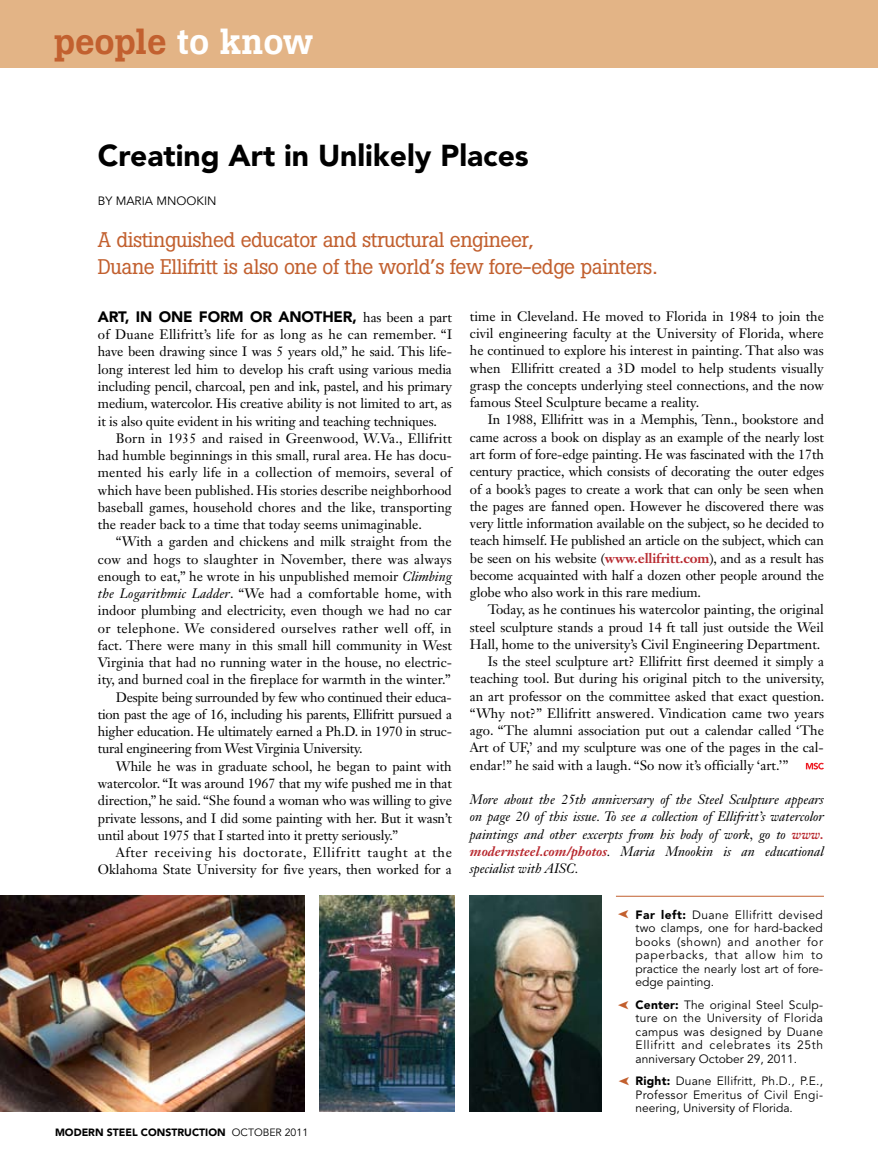
<style>
.page{position:relative;width:878px;height:1175px;background:#fff}
.page>*{position:absolute;margin:0;border:0;box-sizing:border-box;transform-origin:0 0}
.t1{font:500 36px "Boton";color:#c2602f}
.t2{font:900 30px "Avenir LT Std";color:#000}
.t3{font:21px/27px "Boton";letter-spacing:-.02em;color:#c2602f}
.t4{font:900 15px "Avenir LT Std";color:#000}
.t5{font:13.5px/17.2px "Janson Text LT Std";color:#000;text-align:justify}
.t6{font:italic 13.5px/17.2px "Janson Text LT Std";color:#000;text-align:justify}
.t7{font:13.5px "Janson Text LT Std";letter-spacing:-.02em;color:#000}
.t8{font:13.5px "Janson Text LT Std";letter-spacing:.025em;color:#000}
.t9{font:13.5px "Janson Text LT Std";letter-spacing:.045em;color:#000}
.t10{font:12px/13.5px "Avenir LT Std";letter-spacing:.025em;color:#000;text-align:justify}
.t11{font:12px "Avenir LT Std";color:#000}
.t12{font:900 10.5px "Avenir LT Std";color:#000}
.s1{color:#fff}
.s2{font-family:"Avenir LT Std";font-weight:900;font-size:15px}
.s3{font-style:italic}
.s4{font-weight:400}
.s5{font-weight:700;color:#b8292f}
.s6{font-weight:900}
</style>
<div class="page">
<div style="left:0;top:0;width:878px;height:68px;background:#e3b486"></div>
<svg style="left:805px;top:762px;width:18px;height:7px"></svg>
<hr style="left:616px;top:896px;width:208px;height:1px;background:#c2602f">
<img style="left:0;top:896px;width:304px;height:216px">
<img style="left:319px;top:896px;width:135px;height:216px">
<img style="left:469px;top:896px;width:132px;height:216px">
<h1 class="t1" style="left:54px;top:20px;width:260px">people <span class="s1">to know</span></h1>
<h2 class="t2" style="left:98px;top:137px;width:432px">Creating Art in Unlikely Places</h2>
<p class="t11" style="left:98px;top:193px;width:120px">By Maria Mnookin</p>
<h3 class="t3" style="left:98px;top:226px;width:561px">A distinguished educator and structural engineer,<br>Duane Ellifritt is also one of the world’s few fore-edge painters.</h3>
<p class="t4" style="left:98px;top:308px;width:73px">Art, in one</p>
<p class="t4" style="left:199px;top:308px;width:22px">form</p>
<p class="t4" style="left:250px;top:308px;width:41px">or anot</p>
<p class="t5" style="left:98px;top:308px;width:355px;text-indent:224px"><span class="s2">her,</span> has been a part of Duane Ellifritt’s life for as long as he can remember. “I have been drawing since I was 5 years old,” he said. This life&shy;long interest led him to develop his craft using various media including pencil, charcoal, pen and ink, pastel, and his primary medium, watercolor. His creative ability is not limited to art, as it is also quite evident in his writing and teaching techniques.</p>
<p class="t5" style="left:98px;top:429px;width:355px;text-indent:18px">Born in 1935 and raised in Greenwood, W.Va., Ellifritt had humble beginnings in this small, rural area. He has docu&shy;mented his early life in a collection of memoirs, several of which have been published. His stories describe neighborhood baseball games, household chores and the like, transporting the reader back to a time that today seems unimaginable.</p>
<p class="t5" style="left:116px;top:533px;width:337px">“With a garden and chickens and milk straight from the</p>
<p class="t5" style="left:98px;top:550px;width:355px">cow and hogs to slaughter in November, there was always</p>
<p class="t5" style="left:98px;top:567px;width:355px">enough to eat,” he wrote in his unpublished memoir <span class="s3">Climbing</span></p>
<p class="t5" style="left:98px;top:584px;width:355px"><span class="s3">the Logarithmic Ladder</span>. “We had a comfortable home, with</p>
<p class="t5" style="left:98px;top:602px;width:355px">indoor plumbing and electricity, even though we had no car</p>
<p class="t8" style="left:98px;top:619px;width:355px">or telephone. We considered ourselves rather well off, in</p>
<p class="t5" style="left:98px;top:636px;width:355px">fact. There were many in this small hill community in West</p>
<p class="t5" style="left:98px;top:653px;width:355px">Virginia that had no running water in the house, no electric-</p>
<p class="t5" style="left:98px;top:671px;width:354px">ity, and burned coal in the fireplace for warmth in the winter.”</p>
<p class="t7" style="left:116px;top:688px;width:337px">Despite being surrounded by few who continued their educa-</p>
<p class="t7" style="left:98px;top:705px;width:355px">tion past the age of 16, including his parents, Ellifritt pursued a</p>
<p class="t7" style="left:98px;top:723px;width:355px">higher education. He ultimately earned a Ph.D. in 1970 in struc-</p>
<p class="t7" style="left:98px;top:740px;width:266px">tural engineering from West Virginia University.</p>
<p class="t5" style="left:116px;top:757px;width:337px">While he was in graduate school, he began to paint with</p>
<p class="t5" style="left:98px;top:774px;width:355px">watercolor. “It was around 1967 that my wife pushed me in that</p>
<p class="t5" style="left:98px;top:792px;width:355px">direction,” he said. “She found a woman who was willing to give</p>
<p class="t5" style="left:98px;top:809px;width:355px">private lessons, and I did some painting with her. But it wasn’t</p>
<p class="t5" style="left:98px;top:826px;width:302px">until about 1975 that I started into it pretty seriously.”</p>
<p class="t9" style="left:116px;top:843px;width:337px">After receiving his doctorate, Ellifritt taught at the</p>
<p class="t5" style="left:98px;top:861px;width:355px">Oklahoma State University for five years, then worked for a</p>
<p class="t12" style="left:55px;top:1125px;width:254px">MODERN STEEL CONSTRUCTION <span class="s4">october 2011</span></p>
<p class="t5" style="left:470px;top:307px;width:355px">time in Cleveland. He moved to Florida in 1984 to join the civil engineering faculty at the University of Florida, where he continued to explore his interest in painting. That also was when Ellifritt created a 3D model to help students visually grasp the concepts underlying steel connections, and the now famous Steel Sculpture became a reality.</p>
<p class="t5" style="left:470px;top:411px;width:355px;text-indent:18px">In 1988, Ellifritt was in a Memphis, Tenn., bookstore and came across a book on display as an example of the nearly lost art form of fore-edge painting. He was fascinated with the 17th century practice, which consists of decorating the outer edges of a book’s pages to create a work that can only be seen when the pages are fanned open. However he discovered there was very little information available on the subject, so he decided to teach himself. He published an article on the subject, which can be seen on his website (<span class="s5">www.ellifritt.com</span>), and as a result has become acquainted with half a dozen other people around the globe who also work in this rare medium.</p>
<p class="t5" style="left:488px;top:601px;width:337px">Today, as he continues his watercolor painting, the original</p>
<p class="t5" style="left:470px;top:618px;width:355px">steel sculpture stands a proud 14 ft tall just outside the Weil</p>
<p class="t5" style="left:470px;top:635px;width:352px">Hall, home to the university’s Civil Engineering Department.</p>
<p class="t5" style="left:488px;top:652px;width:337px">Is the steel sculpture art? Ellifritt first deemed it simply a</p>
<p class="t5" style="left:470px;top:670px;width:356px">teaching tool. But during his original pitch to the university,</p>
<p class="t5" style="left:470px;top:687px;width:356px">an art professor on the committee asked that exact question.</p>
<p class="t5" style="left:470px;top:704px;width:356px">“Why not?” Ellifritt answered. Vindication came two years</p>
<p class="t5" style="left:470px;top:721px;width:355px">ago. “The alumni association put out a calendar called ‘The</p>
<p class="t5" style="left:470px;top:739px;width:355px">Art of UF,’ and my sculpture was one of the pages in the cal-</p>
<p class="t5" style="left:470px;top:756px;width:320px">endar!” he said with a laugh. “So now it’s officially ‘art.’”</p>
<p class="t6" style="left:470px;top:791px;width:355px">More about the 25th anniversary of the Steel Sculpture appears on page 20 of this issue. To see a collection of Ellifritt’s watercolor paintings and other excerpts from his body of work, go to <span class="s5">www. modernsteel.com/photos</span>. Maria Mnookin is an educational specialist with AISC.</p>
<p class="t10" style="left:635px;top:908px;width:189px"><span class="s6">Far left:</span> Duane Ellifritt devised two clamps, one for hard-backed books (shown) and another for paperbacks, that allow him to practice the nearly lost art of fore&shy;edge painting.</p>
<p class="t10" style="left:635px;top:998px;width:189px"><span class="s6">Center:</span> The original Steel Sculp&shy;ture on the University of Florida campus was designed by Duane Ellifritt and celebrates its 25th anniversary October 29, 2011.</p>
<p class="t10" style="left:635px;top:1074px;width:189px"><span class="s6">Right:</span> Duane Ellifritt, Ph.D., P.E., Professor Emeritus of Civil Engi&shy;neering, University of Florida.</p>
</div>
